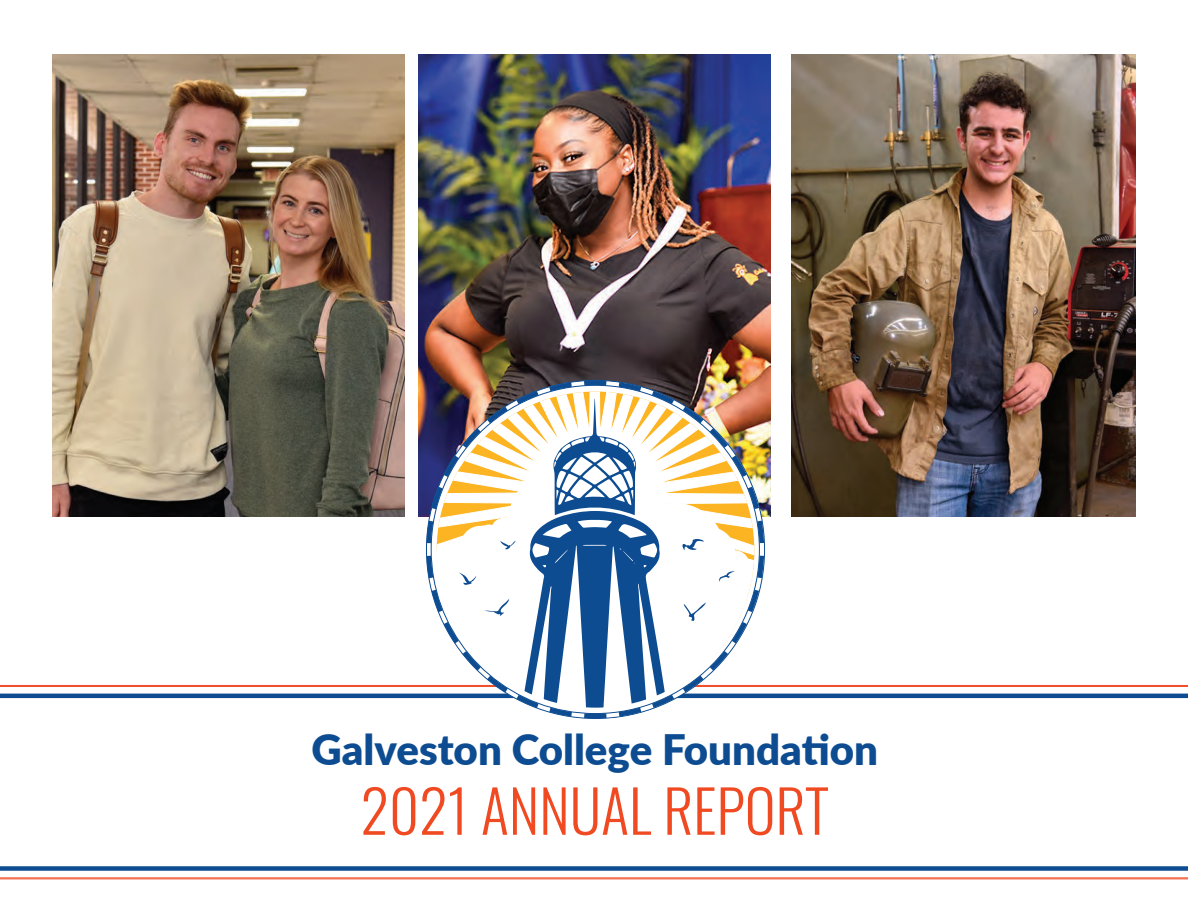
<style>
.page{position:relative;width:1188px;height:918px;background:#fff}
.page>*{position:absolute;margin:0;border:0;box-sizing:border-box;transform-origin:0 0}
.t1{font:300 58.5px "Oswald";color:#f04a23}
.t2{font:900 42px "Lato";color:#0d4c91}
.t3{font:900 37.65px/38.8px "Lato";color:#0d4c91;text-align:center}
</style>
<div class="page">
<hr style="left:0;top:878px;width:1188px;height:1px;background:#f04a23">
<hr style="left:0;top:879px;width:1188px;height:1px;background:#f04a23">
<div style="left:0;top:866px;width:1188px;height:5px;background:#0d4c91"></div>
<hr style="left:0;top:686px;width:1188px;height:1px;background:#f04a23">
<hr style="left:0;top:685px;width:1188px;height:1px;background:#f04a23">
<hr style="left:0;top:694px;width:1188px;height:4px;background:#0d4c91">
<img style="left:53px;top:54px;width:352px;height:462px">
<img style="left:791px;top:54px;width:344px;height:462px">
<img style="left:419px;top:54px;width:352px;height:462px">
<img style="left:426px;top:380px;width:339px;height:339px">
<svg style="left:584px;top:380px;width:22px;height:4px"></svg>
<svg style="left:549px;top:382px;width:23px;height:2px"></svg>
<svg style="left:426px;top:521px;width:4px;height:22px"></svg>
<svg style="left:426px;top:556px;width:248px;height:162px"></svg>
<svg style="left:760px;top:556px;width:4px;height:22px"></svg>
<svg style="left:760px;top:521px;width:4px;height:22px"></svg>
<svg style="left:619px;top:382px;width:22px;height:2px"></svg>
<svg style="left:430px;top:384px;width:330px;height:330px"></svg>
<p class="t3" style="left:443px;top:722px;width:307px">Galveston College<br>Foundation</p>
<p class="t2" style="left:311px;top:718px;width:568px">Galveston College Foundation</p>
<h1 class="t1" style="left:361px;top:759px;width:470px">2021 ANNUAL REPORT</h1>
</div>
